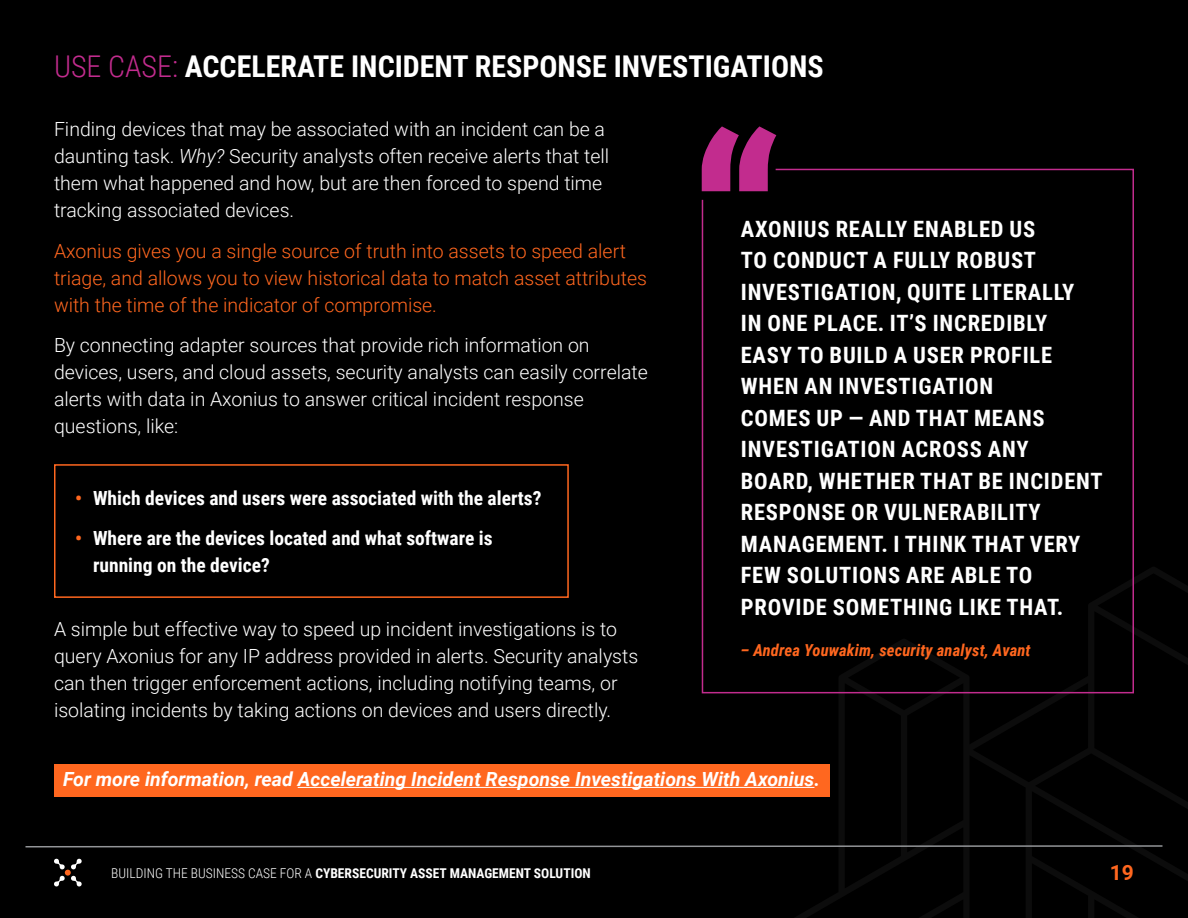
<style>
.page{position:relative;width:1188px;height:918px;background:#000}
.page>*{position:absolute;margin:0;border:0;box-sizing:border-box;transform-origin:0 0}
.t1{font:700 30px "Roboto Condensed";color:#fff}
.t2{font:700 22.5px/31.5px "Roboto Condensed";letter-spacing:.035em;color:#fff}
.t3{font:700 21px "Roboto";color:#ff671f}
.t4{font:300 19.5px/27px "Roboto";color:#fff}
.t5{font:300 19.5px/27px "Roboto";color:#ff671f}
.t6{font:700 19.5px/27px "Roboto Condensed";color:#fff}
.t7{font:italic 700 19.5px "Roboto";color:#fff}
.t8{font:italic 700 16.5px "Roboto Condensed";letter-spacing:.01em;color:#ff671f}
.t9{font:700 13.5px "Roboto Condensed";color:#fff}
.s1{font-weight:300;color:#c22c8e}
.s2{font-style:italic}
.s3{color:#ff671f}
.s4{font-weight:300}
</style>
<div class="page">
<svg style="left:776px;top:567px;width:412px;height:351px"></svg>
<svg style="left:54px;top:858px;width:28px;height:29px"></svg>
<svg style="left:25px;top:844px;width:1139px;height:4px"></svg>
<div style="left:54px;top:764px;width:775px;height:32px;background:#ff671f"></div>
<hr style="left:298px;top:787px;width:516px;height:1px;background:#fff">
<svg style="left:702px;top:126px;width:74px;height:42px"></svg>
<svg style="left:701px;top:168px;width:434px;height:526px"></svg>
<div style="left:54px;top:464px;width:515px;height:134px;border:2px solid #ff671f"></div>
<p class="t1" style="left:54px;top:45px;width:771px"><span class="s1">USE CASE:</span> ACCELERATE INCIDENT RESPONSE INVESTIGATIONS</p>
<p class="t4" style="left:54px;top:115px;width:557px">Finding devices that may be associated with an incident can be a daunting task. <span class="s2">Why?</span> Security analysts often receive alerts that tell them what happened and how, but are then forced to spend time tracking associated devices.</p>
<p class="t5" style="left:54px;top:236px;width:594px">Axonius gives you a single source of truth into assets to speed alert triage, and allows you to view historical data to match asset attributes with the time of the indicator of compromise.</p>
<p class="t4" style="left:54px;top:331px;width:595px">By connecting adapter sources that provide rich information on devices, users, and cloud assets, security analysts can easily correlate alerts with data in Axonius to answer critical incident response questions, like:</p>
<p class="t6" style="left:75px;top:483px;width:468px"><span class="s3">•</span> Which devices and users were associated with the alerts?</p>
<p class="t6" style="left:93px;top:524px;width:401px;text-indent:-18px"><span class="s3">•</span> Where are the devices located and what software is running on the device?</p>
<p class="t4" style="left:54px;top:615px;width:586px">A simple but effective way to speed up incident investigations is to query Axonius for any IP address provided in alerts. Security analysts can then trigger enforcement actions, including notifying teams, or isolating incidents by taking actions on devices and users directly.</p>
<p class="t2" style="left:741px;top:212px;width:363px">AXONIUS REALLY ENABLED US<br>TO CONDUCT A FULLY ROBUST<br>INVESTIGATION, QUITE LITERALLY<br>IN ONE PLACE. IT’S INCREDIBLY<br>EASY TO BUILD A USER PROFILE<br>WHEN AN INVESTIGATION<br>COMES UP — AND THAT MEANS<br>INVESTIGATION ACROSS ANY<br>BOARD, WHETHER THAT BE INCIDENT<br>RESPONSE OR VULNERABILITY<br>MANAGEMENT. I THINK THAT VERY<br>FEW SOLUTIONS ARE ABLE TO<br>PROVIDE SOMETHING LIKE THAT.</p>
<p class="t8" style="left:740px;top:639px;width:292px">– Andrea Youwakim, security analyst, Avant</p>
<p class="t7" style="left:63px;top:765px;width:759px">For more information, read Accelerating Incident Response Investigations With Axonius.</p>
<p class="t9" style="left:111px;top:863px;width:481px"><span class="s4">BUILDING THE BUSINESS CASE FOR A</span> CYBERSECURITY ASSET MANAGEMENT SOLUTION</p>
<p class="t3" style="left:1110px;top:858px;width:26px">19</p>
</div>
